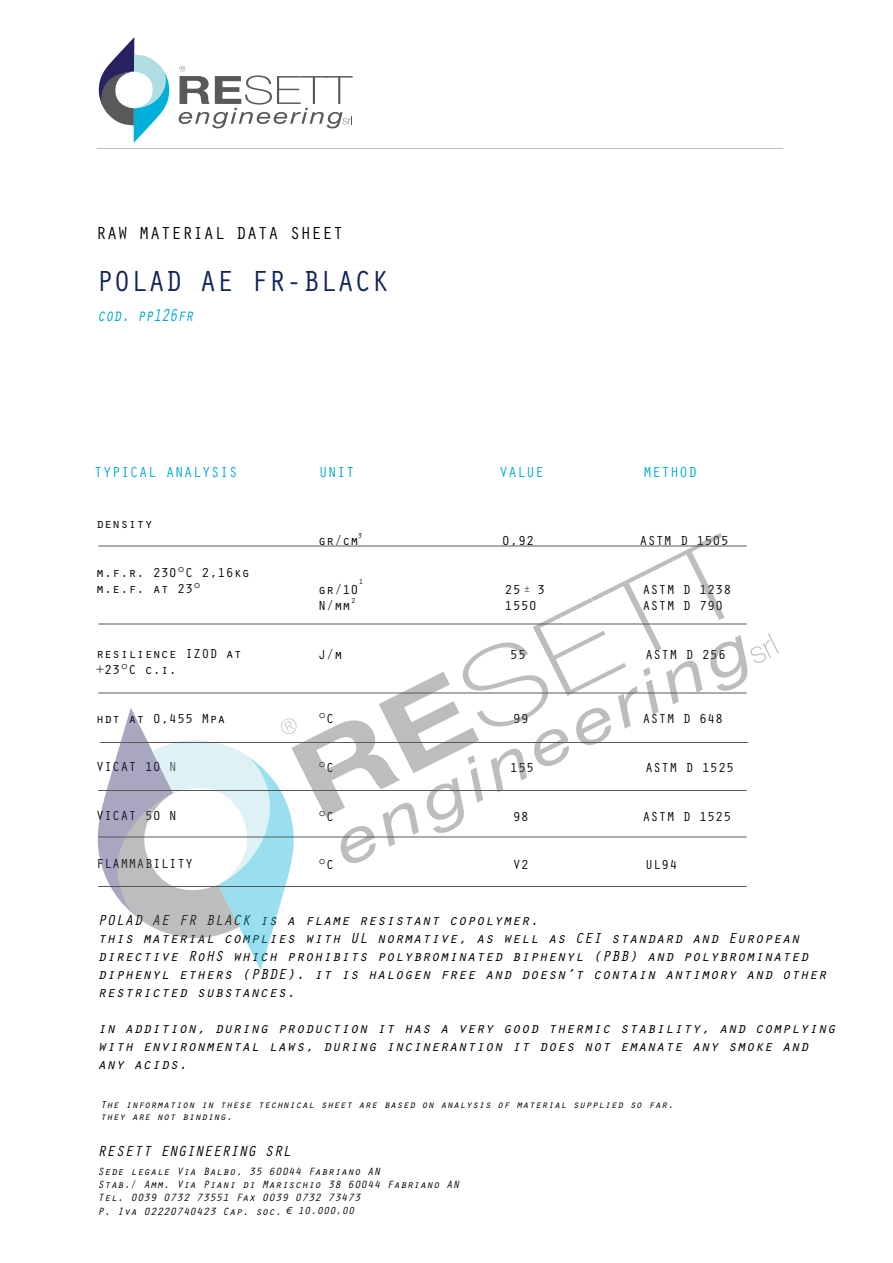
<style>
.page{position:relative;width:893px;height:1263px;background:#fff}
.page>*{position:absolute;margin:0;border:0;box-sizing:border-box;transform-origin:0 0}
.t1{font:30px "Orator Std";letter-spacing:-.025em;color:#12235a}
.t2{font:18px "Orator Std";color:#000}
.t3{font:italic 18px "Orator Std";letter-spacing:-.04em;color:#00a9d2;scale:.79 1}
.t4{font:italic 15.15px "Orator Std";letter-spacing:-.025em;color:#000}
.t5{font:italic 15px/18px "Orator Std";color:#000}
.t6{font:15px "Orator Std";color:#00a9d2}
.t7{font:13.5px/16.2px "Orator Std";color:#000}
.t8{font:italic 10.8px/13px "Orator Std";color:#000}
.t9{font:italic 10.5px/12.6px "Orator Std";color:#000}
.t10{font:italic 9px "Orator Std";color:#000}
.t11{font:7.5px "Orator Std";color:#000}
.s1{font-size:10.5px}
</style>
<div class="page">
<hr style="left:97px;top:148px;width:685px;height:1px;background:#c0c0c0">
<svg style="left:98px;top:37px;width:72px;height:106px"></svg>
<svg style="left:179px;top:66px;width:173px;height:62px"></svg>
<svg style="left:97px;top:533px;width:682px;height:437px"></svg>
<p class="t2" style="left:96px;top:220px;width:249px">RAW MATERIAL DATA SHEET</p>
<h1 class="t1" style="left:96px;top:260px;width:295px">POLAD AE FR-BLACK</h1>
<p class="t3" style="left:97px;top:302px;width:124px">cod. pp126fr</p>
<p class="t6" style="left:94px;top:462px;width:145px">TYPICAL ANALYSIS</p>
<p class="t6" style="left:319px;top:462px;width:38px">UNIT</p>
<p class="t6" style="left:499px;top:462px;width:46px">VALUE</p>
<p class="t6" style="left:643px;top:462px;width:55px">METHOD</p>
<p class="t7" style="left:96px;top:515px;width:58px">density</p>
<p class="t7" style="left:96px;top:564px;width:155px">m.f.r. 230°C 2,16kg m.e.f. at 23°</p>
<p class="t7" style="left:96px;top:645px;width:147px">resilience IZOD at +23°C c.i.</p>
<p class="t7" style="left:96px;top:709px;width:131px">hdt at 0,455 Mpa</p>
<p class="t7" style="left:96px;top:758px;width:82px">VICAT 10 N</p>
<p class="t7" style="left:96px;top:807px;width:82px">VICAT 50 N</p>
<p class="t7" style="left:96px;top:855px;width:99px">FLAMMABILITY</p>
<p class="t11" style="left:358px;top:530px;width:6px">3</p>
<p class="t7" style="left:318px;top:532px;width:42px">gr/cm</p>
<p class="t7" style="left:502px;top:532px;width:34px">0,92</p>
<p class="t7" style="left:639px;top:532px;width:91px">ASTM D 1505</p>
<p class="t7" style="left:318px;top:581px;width:42px">gr/10</p>
<p class="t7" style="left:504px;top:581px;width:42px">25 3</p>
<p class="t7" style="left:642px;top:581px;width:91px">ASTM D 1238</p>
<p class="t7" style="left:318px;top:597px;width:34px">N/mm</p>
<p class="t7" style="left:504px;top:597px;width:34px">1550</p>
<p class="t7" style="left:642px;top:597px;width:83px">ASTM D 790</p>
<p class="t7" style="left:318px;top:645px;width:26px">J/m</p>
<p class="t7" style="left:510px;top:645px;width:18px">55</p>
<p class="t7" style="left:645px;top:645px;width:82px">ASTM D 256</p>
<p class="t11" style="left:358px;top:576px;width:6px">1</p>
<p class="t10" style="left:524px;top:583px;width:7px">±</p>
<p class="t11" style="left:351px;top:595px;width:6px">2</p>
<p class="t7" style="left:318px;top:710px;width:18px">°C</p>
<p class="t7" style="left:512px;top:710px;width:18px">99</p>
<p class="t7" style="left:642px;top:710px;width:83px">ASTM D 648</p>
<p class="t7" style="left:318px;top:759px;width:18px">°C</p>
<p class="t7" style="left:510px;top:759px;width:26px">155</p>
<p class="t7" style="left:645px;top:759px;width:91px">ASTM D 1525</p>
<p class="t7" style="left:318px;top:807px;width:18px">°C</p>
<p class="t7" style="left:512px;top:807px;width:18px">98</p>
<p class="t7" style="left:642px;top:807px;width:91px">ASTM D 1525</p>
<p class="t7" style="left:318px;top:856px;width:18px">°C</p>
<p class="t7" style="left:512px;top:856px;width:18px">V2</p>
<p class="t7" style="left:645px;top:856px;width:34px">UL94</p>
<p class="t5" style="left:98px;top:910px;width:730px">POLAD AE FR BLACK is a flame resistant copolymer.<br>this material complies with UL normative, as well as CEI standard and European directive RoHS which prohibits polybrominated biphenyl (PBB) and polybrominated diphenyl ethers (PBDE). it is halogen free and doesn’t contain antimory and other restricted substances.</p>
<p class="t5" style="left:98px;top:1018px;width:739px">in addition, during production it has a very good thermic stability, and complying with environmental laws, during incinerantion it does not emanate any smoke and any acids.</p>
<p class="t9" style="left:100px;top:1097px;width:575px">The information in these technical sheet are based on analysis of material supplied so far. they are not binding.</p>
<p class="t4" style="left:97px;top:1140px;width:195px">RESETT ENGINEERING SRL</p>
<p class="t8" style="left:98px;top:1165px;width:363px">Sede legale Via Balbo, 35 60044 Fabriano AN<br>Stab./ Amm. Via Piani di Marischio 38 60044 Fabriano AN<br>Tel. 0039 0732 73551 Fax 0039 0732 73473</p>
<p class="t8" style="left:98px;top:1204px;width:258px">P. Iva 02220740423 Cap. soc. <span class="s1">€ 10.000,00</span></p>
</div>
